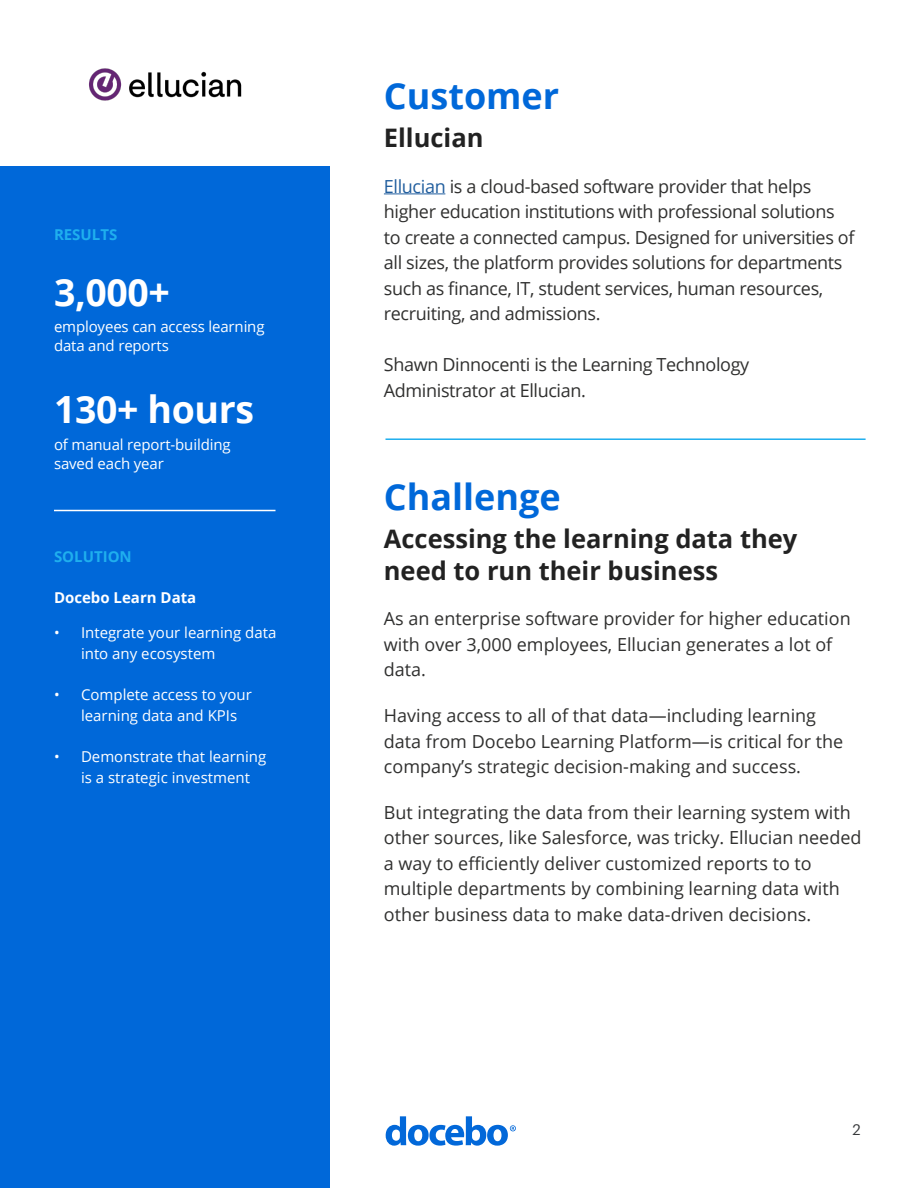
<style>
.page{position:relative;width:918px;height:1188px;background:#fff}
.page>*{position:absolute;margin:0;border:0;box-sizing:border-box;transform-origin:0 0}
.t1{font:700 37.5px "Open Sans";letter-spacing:-.01em;color:#fff}
.t2{font:700 36px "Open Sans";color:#0068d9}
.t3{font:700 25.5px/31.5px "Open Sans";color:#222}
.t4{font:18px/25.5px "Open Sans";color:#30302f}
.t5{font:18px/25.5px "Open Sans";letter-spacing:-.02em;color:#30302f}
.t6{font:15px/21px "Open Sans";color:#fff}
.t7{font:700 15px "Open Sans";color:#1fafee}
.t8{font:700 15px "Open Sans";color:#fff}
.t9{font:15px "Graphik";color:#36383a}
.s1{color:#215e9e}
</style>
<div class="page">
<div style="left:0;top:0;width:330px;height:1188px;background:#0068d9"></div>
<hr style="left:384px;top:193px;width:61px;height:1px;background:#215e9e">
<div style="left:0;top:0;width:330px;height:165px;background:#fff"></div>
<hr style="left:386px;top:438px;width:480px;height:2px;background:#1fafee">
<img style="left:89px;top:68px;width:153px;height:33px">
<hr style="left:54px;top:510px;width:222px;height:1px;background:#fff">
<svg style="left:386px;top:1116px;width:130px;height:30px"></svg>
<p class="t7" style="left:54px;top:224px;width:65px">RESULTS</p>
<h1 class="t1" style="left:54px;top:266px;width:118px">3,000+</h1>
<p class="t6" style="left:54px;top:316px;width:212px;line-height:19.5px">employees can access learning data and reports</p>
<h1 class="t1" style="left:54px;top:383px;width:202px">130+ hours</h1>
<p class="t6" style="left:54px;top:434px;width:178px;line-height:19.5px">of manual report-building saved each year</p>
<p class="t7" style="left:54px;top:546px;width:79px">SOLUTION</p>
<p class="t8" style="left:54px;top:587px;width:144px">Docebo Learn Data</p>
<p class="t6" style="left:81px;top:622px;width:197px;text-indent:-27px">• Integrate your learning data into any ecosystem</p>
<p class="t6" style="left:81px;top:684px;width:172px;text-indent:-27px">• Complete access to your learning data and KPIs</p>
<p class="t6" style="left:81px;top:746px;width:187px;text-indent:-27px">• Demonstrate that learning is a strategic investment</p>
<h2 class="t2" style="left:384px;top:70px;width:177px">Customer</h2>
<h3 class="t3" style="left:384px;top:121px;width:101px">Ellucian</h3>
<p class="t5" style="left:384px;top:173px;width:472px"><span class="s1">Ellucian</span> is a cloud-based software provider that helps higher education institutions with professional solutions to create a connected campus. Designed for universities of all sizes, the platform provides solutions for departments such as finance, IT, student services, human resources, recruiting, and admissions.</p>
<p class="t5" style="left:384px;top:351px;width:367px">Shawn Dinnocenti is the Learning Technology<br>Administrator at Ellucian.</p>
<h2 class="t2" style="left:384px;top:471px;width:178px">Challenge</h2>
<h3 class="t3" style="left:384px;top:522px;width:415px">Accessing the learning data they need to run their business</h3>
<p class="t4" style="left:384px;top:606px;width:468px">As an enterprise software provider for higher education with over 3,000 employees, Ellucian generates a lot of data.</p>
<p class="t4" style="left:384px;top:702px;width:461px">Having access to all of that data—including learning data from Docebo Learning Platform—is critical for the company’s strategic decision-making and success.</p>
<p class="t4" style="left:384px;top:799px;width:479px">But integrating the data from their learning system with other sources, like Salesforce, was tricky. Ellucian needed a way to efficiently deliver customized reports to to multiple departments by combining learning data with other business data to make data-driven decisions.</p>
<p class="t9" style="left:853px;top:1118px;width:10px">2</p>
</div>
